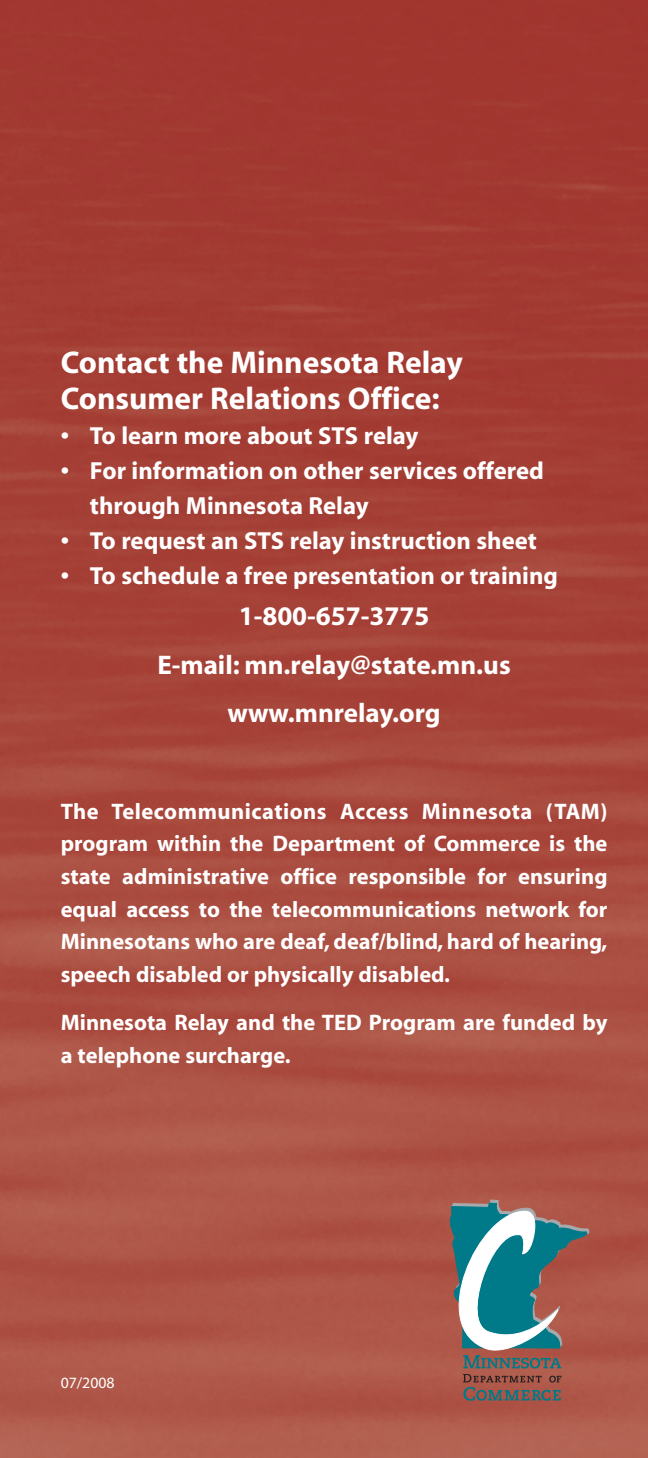
<style>
.page{position:relative;width:648px;height:1458px;background:#fff}
.page>*{position:absolute;margin:0;border:0;box-sizing:border-box;transform-origin:0 0}
.t1{font:700 31.5px/36px "Myriad";color:#fff}
.t2{font:700 27px/48.4px "Myriad";color:#fff;text-align:center}
.t3{font:700 24.75px/34.9px "Myriad";color:#fff}
.t4{font:700 22.5px/32.6px "Myriad";color:#fff;text-align:justify}
.t5{font:15.75px "Myriad";color:#fff}
</style>
<div class="page">
<img style="left:0;top:0;width:648px;height:1458px">
<svg style="left:424px;top:1200px;width:165px;height:201px;background:#837773"></svg>
<h1 class="t1" style="left:61px;top:347px;width:404px">Contact the Minnesota Relay<br>Consumer Relations Office:</h1>
<p class="t3" style="left:61px;top:420px;width:359px">• To learn more about STS relay</p>
<p class="t3" style="left:90px;top:455px;width:455px;text-indent:-29px">• For information on other services offered through Minnesota Relay</p>
<p class="t3" style="left:61px;top:525px;width:478px">• To request an STS relay instruction sheet</p>
<p class="t3" style="left:61px;top:560px;width:499px">• To schedule a free presentation or training</p>
<p class="t2" style="left:157px;top:594px;width:355px">1-800-657-3775<br>E-mail: mn.relay@state.mn.us www.mnrelay.org</p>
<p class="t4" style="left:61px;top:797px;width:548px">The Telecommunications Access Minnesota (TAM) program within the Department of Commerce is the state administrative office responsible for ensuring equal access to the telecommunications network for Minnesotans who are deaf, deaf/blind, hard of hearing, speech disabled or physically disabled.</p>
<p class="t4" style="left:61px;top:1008px;width:548px">Minnesota Relay and the TED Program are funded by a telephone surcharge.</p>
<p class="t5" style="left:61px;top:1377px;width:55px">07/2008</p>
</div>
